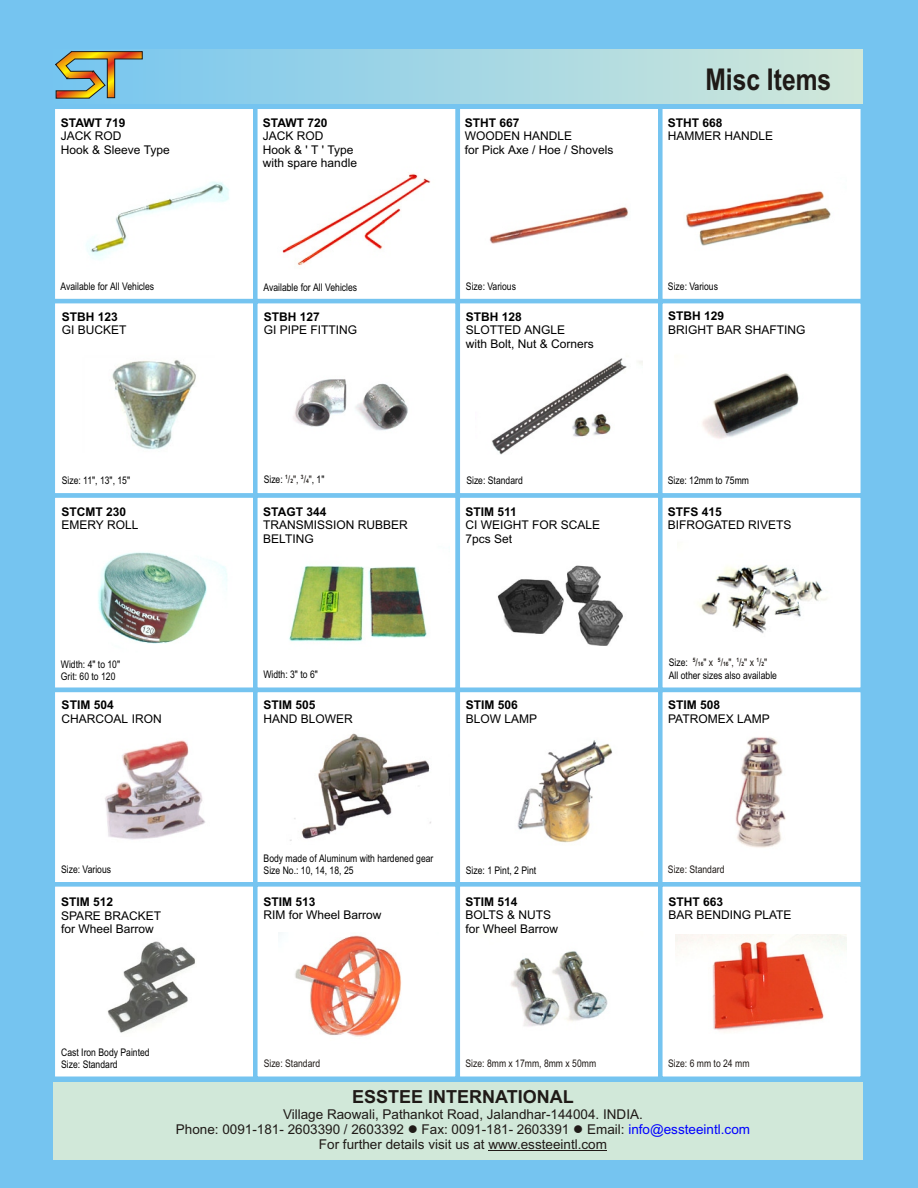
<style>
.page{position:relative;width:918px;height:1188px;background:#75c4f0}
.page>*{position:absolute;margin:0;border:0;box-sizing:border-box;transform-origin:0 0}
.t1{font:700 30px "Arial Narrow";color:#1f1a17}
.t2{font:700 18px "Arial";color:#1f1a17}
.t3{font:13.5px/15.1px "Arial";color:#1f1a17;text-align:center}
.t4{font:12px/13.4px "Arial";color:#000}
.t5{font:700 12px "Arial";color:#000}
.t6{font:10.5px/11.9px "Arial Narrow";color:#000}
.t7{font:10.5px "Arial Narrow";color:#1f1a17}
.t8{font:700 6px "Arial Narrow";color:#1f1a17}
.s1{font-weight:700;font-size:6px}
.s2{color:#000}
.s3{color:#00f}
</style>
<div class="page">
<div style="left:51px;top:105px;width:207px;height:198px;background:#fff;border:4px solid #75c4f0"></div>
<div style="left:51px;top:299px;width:207px;height:199px;background:#fff;border:4px solid #75c4f0"></div>
<div style="left:51px;top:493px;width:207px;height:199px;background:#fff;border:4px solid #75c4f0"></div>
<div style="left:51px;top:688px;width:207px;height:199px;background:#fff;border:4px solid #75c4f0"></div>
<div style="left:51px;top:882px;width:207px;height:199px;background:#fff;border:4px solid #75c4f0"></div>
<div style="left:253px;top:105px;width:207px;height:198px;background:#fff;border:4px solid #75c4f0"></div>
<div style="left:253px;top:299px;width:207px;height:199px;background:#fff;border:4px solid #75c4f0"></div>
<div style="left:253px;top:493px;width:207px;height:199px;background:#fff;border:4px solid #75c4f0"></div>
<div style="left:253px;top:688px;width:207px;height:199px;background:#fff;border:4px solid #75c4f0"></div>
<div style="left:253px;top:882px;width:207px;height:199px;background:#fff;border:4px solid #75c4f0"></div>
<div style="left:456px;top:105px;width:207px;height:198px;background:#fff;border:4px solid #75c4f0"></div>
<div style="left:456px;top:299px;width:207px;height:199px;background:#fff;border:4px solid #75c4f0"></div>
<div style="left:456px;top:493px;width:207px;height:199px;background:#fff;border:4px solid #75c4f0"></div>
<div style="left:456px;top:688px;width:207px;height:199px;background:#fff;border:4px solid #75c4f0"></div>
<div style="left:456px;top:882px;width:207px;height:199px;background:#fff;border:4px solid #75c4f0"></div>
<div style="left:658px;top:105px;width:207px;height:198px;background:#fff;border:4px solid #75c4f0"></div>
<div style="left:658px;top:299px;width:207px;height:199px;background:#fff;border:4px solid #75c4f0"></div>
<div style="left:658px;top:493px;width:207px;height:199px;background:#fff;border:4px solid #75c4f0"></div>
<div style="left:658px;top:688px;width:207px;height:199px;background:#fff;border:4px solid #75c4f0"></div>
<div style="left:658px;top:882px;width:207px;height:199px;background:#fff;border:4px solid #75c4f0"></div>
<div style="left:53px;top:50px;width:810px;height:54px;background:linear-gradient(to right,#75c5f0,#d1e8d9)"></div>
<svg style="left:55px;top:51px;width:88px;height:48px"></svg>
<div style="left:53px;top:1083px;width:810px;height:77px;background:#d1e8d9"></div>
<hr style="left:488px;top:1151px;width:119px;height:1px;background:#1f1a17">
<img style="left:98px;top:552px;width:129px;height:92px">
<img style="left:702px;top:373px;width:97px;height:66px">
<img style="left:86px;top:181px;width:143px;height:79px">
<img style="left:282px;top:173px;width:149px;height:93px">
<img style="left:492px;top:358px;width:150px;height:97px">
<img style="left:293px;top:379px;width:115px;height:52px">
<img style="left:107px;top:941px;width:88px;height:92px">
<img style="left:517px;top:740px;width:96px;height:103px">
<img style="left:686px;top:191px;width:145px;height:55px">
<img style="left:489px;top:207px;width:140px;height:37px">
<img style="left:105px;top:740px;width:100px;height:100px">
<img style="left:278px;top:932px;width:124px;height:105px">
<img style="left:478px;top:932px;width:130px;height:95px">
<img style="left:290px;top:733px;width:141px;height:108px">
<img style="left:289px;top:565px;width:138px;height:77px">
<img style="left:112px;top:360px;width:84px;height:90px">
<img style="left:675px;top:935px;width:172px;height:97px">
<img style="left:735px;top:737px;width:51px;height:111px">
<img style="left:698px;top:565px;width:129px;height:69px">
<img style="left:497px;top:565px;width:126px;height:81px">
<p class="t5" style="left:61px;top:118px;width:66px">STAWT 719</p>
<p class="t4" style="left:61px;top:131px;width:110px">JACK ROD<br>Hook &amp; Sleeve Type</p>
<p class="t5" style="left:263px;top:118px;width:66px">STAWT 720</p>
<p class="t4" style="left:263px;top:130px;width:96px">JACK ROD<br>Hook &amp; ' T ' Type with spare handle</p>
<p class="t5" style="left:465px;top:118px;width:56px">STHT 667</p>
<p class="t4" style="left:465px;top:130px;width:150px">WOODEN HANDLE<br>for Pick Axe / Hoe / Shovels</p>
<h1 class="t1" style="left:705px;top:69px;width:127px">Misc Items</h1>
<p class="t5" style="left:668px;top:118px;width:56px">STHT 668</p>
<p class="t4" style="left:668px;top:130px;width:107px">HAMMER HANDLE</p>
<p class="t6" style="left:61px;top:281px;width:95px">Available for All Vehicles</p>
<p class="t6" style="left:264px;top:282px;width:95px">Available for All Vehicles</p>
<p class="t6" style="left:466px;top:281px;width:52px">Size: Various</p>
<p class="t6" style="left:668px;top:282px;width:52px">Size: Various</p>
<p class="t5" style="left:62px;top:312px;width:58px">STBH 123</p>
<p class="t4" style="left:62px;top:324px;width:66px">GI BUCKET</p>
<p class="t5" style="left:264px;top:312px;width:58px">STBH 127</p>
<p class="t4" style="left:264px;top:324px;width:95px">GI PIPE FITTING</p>
<p class="t5" style="left:466px;top:312px;width:58px">STBH 128</p>
<p class="t4" style="left:466px;top:324px;width:130px">SLOTTED ANGLE<br>with Bolt, Nut &amp; Corners</p>
<p class="t5" style="left:668px;top:312px;width:58px">STBH 129</p>
<p class="t4" style="left:668px;top:324px;width:139px">BRIGHT BAR SHAFTING</p>
<p class="t6" style="left:62px;top:476px;width:70px">Size: 11", 13", 15"</p>
<p class="t8" style="left:285px;top:475px;width:4px">1</p>
<p class="t8" style="left:301px;top:475px;width:4px">3</p>
<p class="t6" style="left:264px;top:474px;width:21px">Size:</p>
<p class="t7" style="left:288px;top:475px;width:38px">/<span class="s1">2</span>", / "<span class="s2">, 1"</span></p>
<p class="t8" style="left:306px;top:479px;width:4px">4</p>
<p class="t6" style="left:466px;top:476px;width:58px">Size: Standard</p>
<p class="t6" style="left:668px;top:476px;width:83px">Size: 12mm to 75mm</p>
<p class="t5" style="left:61px;top:507px;width:66px">STCMT 230</p>
<p class="t4" style="left:61px;top:520px;width:79px">EMERY ROLL</p>
<p class="t5" style="left:263px;top:507px;width:65px">STAGT 344</p>
<p class="t4" style="left:263px;top:520px;width:146px">TRANSMISSION RUBBER<br>BELTING</p>
<p class="t5" style="left:466px;top:507px;width:53px">STIM 511</p>
<p class="t4" style="left:466px;top:520px;width:136px">CI WEIGHT FOR SCALE<br>7pcs Set</p>
<p class="t5" style="left:668px;top:507px;width:56px">STFS 415</p>
<p class="t4" style="left:668px;top:520px;width:125px">BIFROGATED RIVETS</p>
<p class="t6" style="left:61px;top:659px;width:61px">Width: 4" to 10"<br>Grit: 60 to 120</p>
<p class="t6" style="left:263px;top:670px;width:56px">Width: 3" to 6"</p>
<p class="t8" style="left:693px;top:658px;width:4px">5</p>
<p class="t8" style="left:718px;top:658px;width:4px">5</p>
<p class="t8" style="left:736px;top:658px;width:4px">1</p>
<p class="t8" style="left:756px;top:658px;width:4px">1</p>
<p class="t7" style="left:696px;top:658px;width:73px">/<span class="s1">16</span>" x /<span class="s1">16</span>", /<span class="s1">2</span>" x /<span class="s1">2</span>"</p>
<p class="t6" style="left:669px;top:656px;width:110px;line-height:13.4px">Size:<br>All other sizes also available</p>
<p class="t5" style="left:62px;top:701px;width:54px">STIM 504</p>
<p class="t4" style="left:62px;top:713px;width:102px">CHARCOAL IRON</p>
<p class="t5" style="left:264px;top:701px;width:54px">STIM 505</p>
<p class="t4" style="left:264px;top:713px;width:91px">HAND BLOWER</p>
<p class="t5" style="left:466px;top:701px;width:54px">STIM 506</p>
<p class="t4" style="left:466px;top:713px;width:73px">BLOW LAMP</p>
<p class="t5" style="left:668px;top:701px;width:54px">STIM 508</p>
<p class="t4" style="left:668px;top:713px;width:103px">PATROMEX LAMP</p>
<p class="t6" style="left:61px;top:865px;width:52px">Size: Various</p>
<p class="t5" style="left:61px;top:898px;width:54px">STIM 512</p>
<p class="t4" style="left:61px;top:910px;width:101px">SPARE BRACKET for Wheel Barrow</p>
<p class="t6" style="left:264px;top:853px;width:171px">Body made of Aluminum with hardened gear<br>Size No.: 10, 14, 18, 25</p>
<p class="t5" style="left:264px;top:897px;width:54px">STIM 513</p>
<p class="t4" style="left:264px;top:909px;width:120px">RIM for Wheel Barrow</p>
<p class="t6" style="left:466px;top:865px;width:72px">Size: 1 Pint, 2 Pint</p>
<p class="t5" style="left:466px;top:897px;width:54px">STIM 514</p>
<p class="t4" style="left:466px;top:910px;width:94px">BOLTS &amp; NUTS for Wheel Barrow</p>
<p class="t7" style="left:668px;top:865px;width:58px">Size: Standard</p>
<p class="t5" style="left:669px;top:897px;width:56px">STHT 663</p>
<p class="t4" style="left:669px;top:909px;width:125px">BAR BENDING PLATE</p>
<p class="t6" style="left:61px;top:1047px;width:90px">Cast Iron Body Painted<br>Size: Standard</p>
<p class="t7" style="left:264px;top:1060px;width:58px">Size: Standard</p>
<p class="t7" style="left:466px;top:1059px;width:132px">Size: 8mm x 17mm, 8mm x 50mm</p>
<p class="t7" style="left:668px;top:1059px;width:83px">Size: 6 mm to 24 mm</p>
<h2 class="t2" style="left:352px;top:1090px;width:223px">ESSTEE INTERNATIONAL</h2>
<p class="t3" style="left:176px;top:1108px;width:576px">Village Raowali, Pathankot Road, Jalandhar-144004. INDIA.<br>Phone: 0091-181- 2603390 / 2603392 ● Fax: 0091-181- 2603391 ● Email: <span class="s3">info@essteeintl.com<br></span>For further details visit us at www.essteeintl.com</p>
</div>
